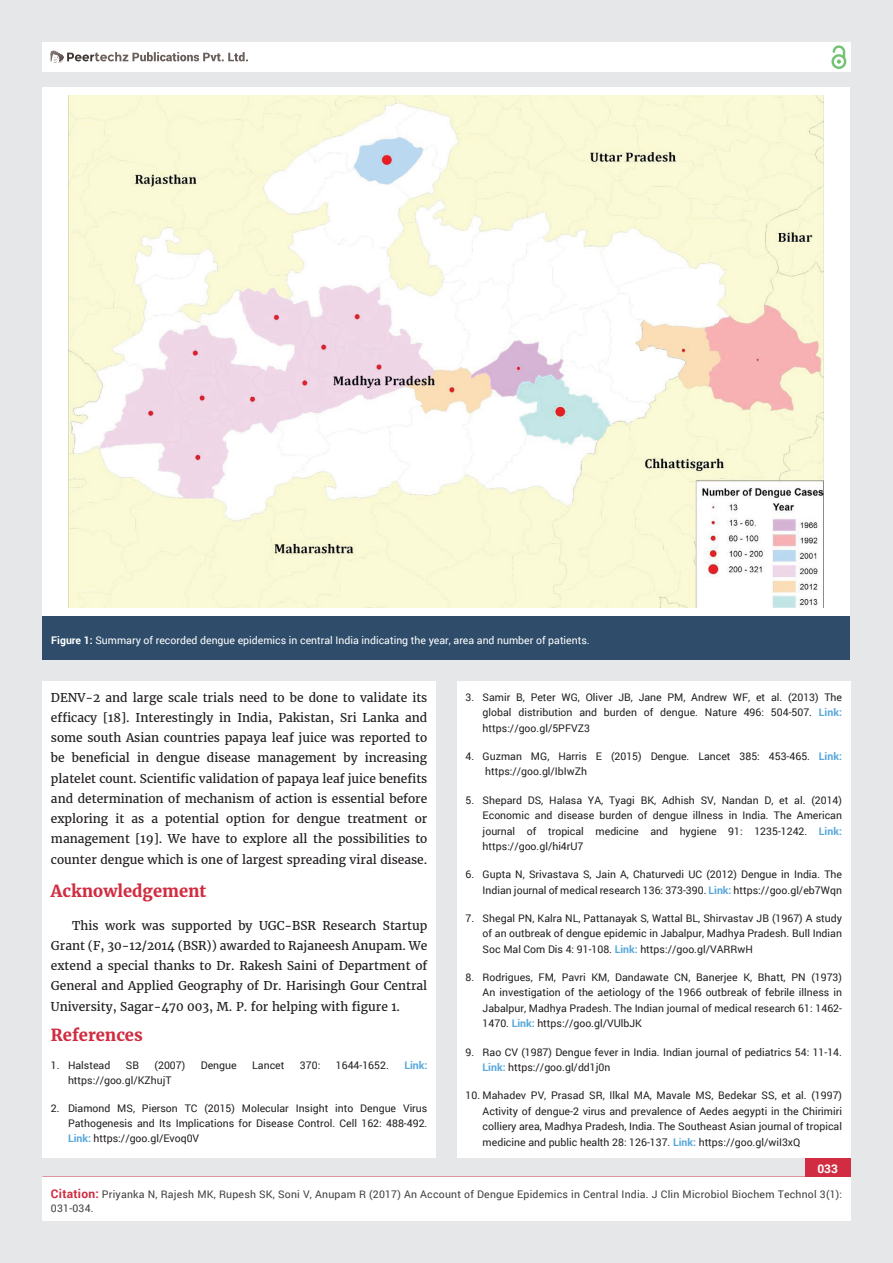
<style>
.page{position:relative;width:893px;height:1263px;background:#e6e7e9}
.page>*{position:absolute;margin:0;border:0;box-sizing:border-box;transform-origin:0 0}
.t1{font:700 16.5px "Merriweather";color:#d12c41}
.t2{font:12px/20.2px "Merriweather";color:#231f20;text-align:justify}
.t3{font:700 12px "Roboto";color:#fff}
.t4{font:10.5px/15.5px "Roboto";color:#231f20;text-align:justify}
.t5{font:10.5px/13.5px "Roboto";letter-spacing:.02em;color:#3e3e3f}
.t6{font:10.5px "Roboto";color:#fff}
.t7{font:700 10.5px "Roboto";color:#56a7dc}
.s1{font-weight:700}
.s2{font-weight:700;color:#56a7dc}
.s3{font-weight:700;font-size:12px;color:#d12c41}
</style>
<div class="page">
<div style="left:42px;top:43px;width:808px;height:29px;background:#fff"></div>
<div style="left:831px;top:54px;width:15px;height:15px;border:2px solid #72c272;border-radius:50%"></div>
<svg style="left:831px;top:45px;width:15px;height:19px"></svg>
<div style="left:805px;top:1157px;width:45px;height:53px;background:#d12c41"></div>
<svg style="left:49px;top:50px;width:199px;height:14px"></svg>
<div style="left:42px;top:1177px;width:809px;height:43px;background:#fff"></div>
<div style="left:42px;top:681px;width:394px;height:477px;background:#fff"></div>
<div style="left:457px;top:681px;width:393px;height:477px;background:#fff"></div>
<div style="left:42px;top:87px;width:808px;height:530px;background:#fff"></div>
<div style="left:42px;top:617px;width:808px;height:43px;background:#2f4d6a"></div>
<img style="left:69px;top:95px;width:754px;height:513px">
<p class="t6" style="left:51px;top:633px;width:540px"><span class="s1">Figure 1:</span> Summary of recorded dengue epidemics in central India indicating the year, area and number of patients.</p>
<p class="t2" style="left:51px;top:687px;width:378px">DENV-2 and large scale trials need to be done to validate its efficacy [18]. Interestingly in India, Pakistan, Sri Lanka and some south Asian countries papaya leaf juice was reported to be beneficial in dengue disease management by increasing platelet count. Scientific validation of papaya leaf juice benefits and determination of mechanism of action is essential before exploring it as a potential option for dengue treatment or management [19]. We have to explore all the possibilities to counter dengue which is one of largest spreading viral disease.</p>
<h1 class="t1" style="left:51px;top:880px;width:157px">Acknowledgement</h1>
<p class="t2" style="left:51px;top:915px;width:378px;text-indent:21px">This work was supported by UGC-BSR Research Startup Grant (F, 30-12/2014 (BSR)) awarded to Rajaneesh Anupam. We extend a special thanks to Dr. Rakesh Saini of Department of General and Applied Geography of Dr. Harisingh Gour Central University, Sagar-470 003, M. P. for helping with figure 1.</p>
<h1 class="t1" style="left:51px;top:1025px;width:93px">References</h1>
<p class="t4" style="left:51px;top:1057px;width:61px">1. Halstead</p>
<p class="t4" style="left:126px;top:1057px;width:15px">SB</p>
<p class="t4" style="left:155px;top:1057px;width:32px">(2007)</p>
<p class="t4" style="left:201px;top:1057px;width:37px">Dengue</p>
<p class="t4" style="left:252px;top:1057px;width:34px">Lancet</p>
<p class="t4" style="left:300px;top:1057px;width:22px">370:</p>
<p class="t4" style="left:336px;top:1057px;width:54px">1644-1652.</p>
<p class="t7" style="left:404px;top:1058px;width:25px">Link:</p>
<p class="t4" style="left:68px;top:1072px;width:105px">https://goo.gl/KZhujT</p>
<p class="t4" style="left:68px;top:1100px;width:361px;line-height:15px;text-indent:-17px">2. Diamond MS, Pierson TC (2015) Molecular Insight into Dengue Virus Pathogenesis and Its Implications for Disease Control. Cell 162: 488-492.<br><span class="s2">Link:</span> https://goo.gl/Evoq0V</p>
<p class="t4" style="left:483px;top:689px;width:361px;text-indent:-17px">3. Samir B, Peter WG, Oliver JB, Jane PM, Andrew WF, et al. (2013) The global distribution and burden of dengue. Nature 496: 504-507. <span class="s2">Link: </span>https://goo.gl/5PFVZ3</p>
<p class="t4" style="left:485px;top:748px;width:358px;text-indent:-20px">4. Guzman MG, Harris E (2015) Dengue. Lancet 385: 453-465. <span class="s2">Link: </span>https://goo.gl/IbIwZh</p>
<p class="t4" style="left:483px;top:792px;width:361px;text-indent:-17px">5. Shepard DS, Halasa YA, Tyagi BK, Adhish SV, Nandan D, et al. (2014)<br>Economic and disease burden of dengue illness in India. The American journal of tropical medicine and hygiene 91: 1235-1242. <span class="s2">Link: </span>https://goo.gl/hi4rU7</p>
<p class="t4" style="left:466px;top:866px;width:378px;text-align:right">6. Gupta N, Srivastava S, Jain A, Chaturvedi UC (2012) Dengue in India. The<br>Indian journal of medical research 136: 373-390. <span class="s2">Link:</span> https://goo.gl/eb7Wqn</p>
<p class="t4" style="left:483px;top:910px;width:361px;text-indent:-17px">7. Shegal PN, Kalra NL, Pattanayak S, Wattal BL, Shirvastav JB (1967) A study of an outbreak of dengue epidemic in Jabalpur, Madhya Pradesh. Bull Indian Soc Mal Com Dis 4: 91-108. <span class="s2">Link:</span> https://goo.gl/VARRwH</p>
<p class="t4" style="left:483px;top:969px;width:361px;text-indent:-17px">8. Rodrigues, FM, Pavri KM, Dandawate CN, Banerjee K, Bhatt, PN (1973)<br>An investigation of the aetiology of the 1966 outbreak of febrile illness in Jabalpur, Madhya Pradesh. The Indian journal of medical research 61: 1462- 1470. <span class="s2">Link:</span> https://goo.gl/VUlbJK</p>
<p class="t4" style="left:483px;top:1044px;width:361px;text-indent:-17px">9. Rao CV (1987) Dengue fever in India. Indian journal of pediatrics 54: 11-14.<br><span class="s2">Link:</span> https://goo.gl/dd1j0n</p>
<p class="t4" style="left:483px;top:1087px;width:361px;text-indent:-17px">10. Mahadev PV, Prasad SR, Ilkal MA, Mavale MS, Bedekar SS, et al. (1997)<br>Activity of dengue-2 virus and prevalence of Aedes aegypti in the Chirimiri colliery area, Madhya Pradesh, India. The Southeast Asian journal of tropical medicine and public health 28: 126-137. <span class="s2">Link:</span> https://goo.gl/wiI3xQ</p>
<p class="t3" style="left:817px;top:1161px;width:22px">033</p>
<p class="t5" style="left:51px;top:1188px;width:793px"><span class="s3">Citation:</span> Priyanka N, Rajesh MK, Rupesh SK, Soni V, Anupam R (2017) An Account of Dengue Epidemics in Central India. J Clin Microbiol Biochem Technol 3(1):<br>031-034.</p>
</div>
